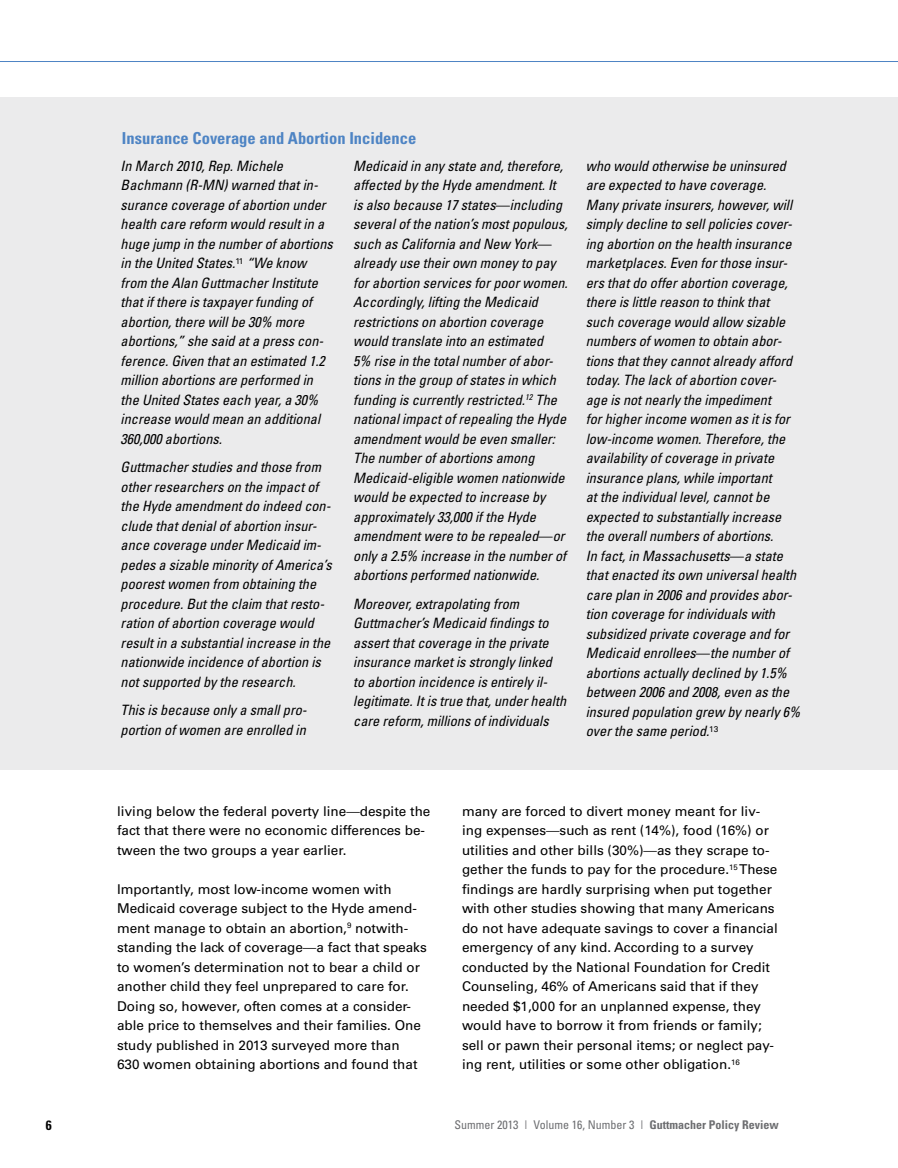
<style>
.page{position:relative;width:898px;height:1168px;background:#fff}
.page>*{position:absolute;margin:0;border:0;box-sizing:border-box;transform-origin:0 0}
.t1{font:700 condensed 16.5px "Univers";color:#4e84c4}
.t2{font:italic condensed 14.25px/19.5px "Univers";color:#000}
.t3{font:13.5px/19.5px "Univers";color:#000}
.t4{font:700 condensed 13.5px "Univers";color:#000}
.t5{font:condensed 12px "Univers";color:#6d6e71}
.s1{font-style:normal}
.s2{font-stretch:condensed}
.s3{font-weight:700}
</style>
<div class="page">
<hr style="left:0;top:61px;width:898px;height:1px;background:#4e84c4">
<div style="left:0;top:98px;width:898px;height:672px;background:#ebebec"></div>
<p class="t1" style="left:122px;top:128px;width:296px">Insurance Coverage and Abortion Incidence</p>
<p class="t2" style="left:121px;top:156px;width:214px">In March 2010, Rep. Michele<br>Bachmann (R-MN) warned that in&shy;surance coverage of abortion under health care reform would result in a huge jump in the number of abortions in the United States.<sup>11</sup> “We know from the Alan Guttmacher Institute that if there is taxpayer funding of abortion, there will be 30% more abortions,” she said at a press con&shy;ference. Given that an estimated 1.2 million abortions are performed in the United States each year, a 30% increase would mean an additional<br>360,000 abortions.</p>
<p class="t2" style="left:121px;top:457px;width:213px">Guttmacher studies and those from other researchers on the impact of the Hyde amendment do indeed con&shy;clude that denial of abortion insur&shy;ance coverage under Medicaid im&shy;pedes a sizable minority of America’s poorest women from obtaining the procedure. But the claim that resto&shy;ration of abortion coverage would result in a substantial increase in the nationwide incidence of abortion is not supported by the research.</p>
<p class="t2" style="left:121px;top:700px;width:188px">This is because only a small pro&shy;portion of women are enrolled in</p>
<p class="t2" style="left:353px;top:156px;width:216px">Medicaid in any state and, therefore, affected by the Hyde amendment. It is also because 17 states<span class="s1">—</span>including several of the nation’s most populous, such as California and New York<span class="s1">— </span>already use their own money to pay for abortion services for poor women.<br>Accordingly, lifting the Medicaid restrictions on abortion coverage would translate into an estimated<br>5% rise in the total number of abor&shy;tions in the group of states in which funding is currently restricted.<sup>12</sup> The national impact of repealing the Hyde amendment would be even smaller:<br>The number of abortions among Medicaid-eligible women nationwide would be expected to increase by approximately 33,000 if the Hyde amendment were to be repealed<span class="s1">—</span>or only a 2.5% increase in the number of abortions performed nationwide.</p>
<p class="t2" style="left:353px;top:594px;width:214px">Moreover, extrapolating from Guttmacher’s Medicaid findings to assert that coverage in the private insurance market is strongly linked to abortion incidence is entirely il&shy;legitimate. It is true that, under health care reform, millions of individuals</p>
<p class="t2" style="left:586px;top:156px;width:216px">who would otherwise be uninsured are expected to have coverage.<br>Many private insurers, however, will simply decline to sell policies cover&shy;ing abortion on the health insurance marketplaces. Even for those insur&shy;ers that do offer abortion coverage, there is little reason to think that such coverage would allow sizable numbers of women to obtain abor&shy;tions that they cannot already afford today. The lack of abortion cover&shy;age is not nearly the impediment<br>for higher income women as it is for low-income women. Therefore, the availability of coverage in private insurance plans, while important<br>at the individual level, cannot be expected to substantially increase the overall numbers of abortions.<br>In fact, in Massachusetts<span class="s1">—</span>a state that enacted its own universal health care plan in 2006 and provides abor&shy;tion coverage for individuals with subsidized private coverage and for Medicaid enrollees<span class="s1">—</span>the number of abortions actually declined by 1.5% between 2006 and 2008, even as the insured population grew by nearly 6% over the same period.<sup>13</sup></p>
<p class="t3" style="left:117px;top:801px;width:315px">living below the federal poverty line<span class="s2">—</span>despite the fact that there were no economic differences be&shy;tween the two groups a year earlier.</p>
<p class="t3" style="left:117px;top:879px;width:311px">Importantly, most low-income women with Medicaid coverage subject to the Hyde amend&shy;ment manage to obtain an abortion,<sup>9</sup> notwith&shy;standing the lack of coverage<span class="s2">—</span>a fact that speaks to women’s determination not to bear a child or another child they feel unprepared to care for.<br>Doing so, however, often comes at a consider&shy;able price to themselves and their families. One study published in 2013 surveyed more than<br>630 women obtaining abortions and found that</p>
<p class="t3" style="left:462px;top:801px;width:317px">many are forced to divert money meant for liv&shy;ing expenses<span class="s2">—</span>such as rent (14%), food (16%) or utilities and other bills (30%)<span class="s2">—</span>as they scrape to&shy;gether the funds to pay for the procedure.<sup>15</sup> These findings are hardly surprising when put together with other studies showing that many Americans do not have adequate savings to cover a financial emergency of any kind. According to a survey conducted by the National Foundation for Credit Counseling, 46% of Americans said that if they needed $1,000 for an unplanned expense, they would have to borrow it from friends or family; sell or pawn their personal items; or neglect pay&shy;ing rent, utilities or some other obligation.<sup>16</sup></p>
<p class="t4" style="left:46px;top:1116px;width:7px">6</p>
<p class="t5" style="left:454px;top:1117px;width:326px">Summer 2013 | Volume 16, Number 3 | <span class="s3">Guttmacher Policy Review</span></p>
</div>
